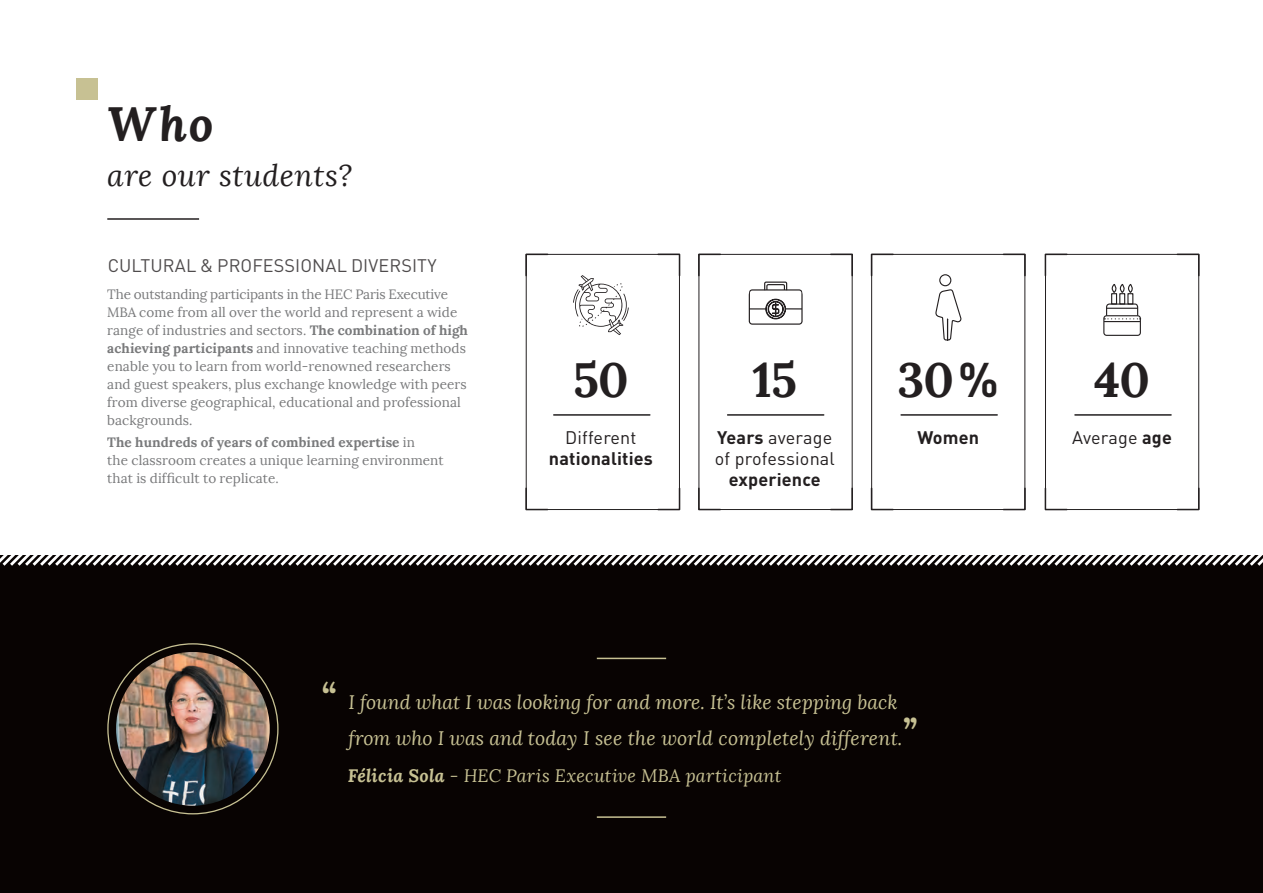
<style>
.page{position:relative;width:1263px;height:893px;background:#fff}
.page>*{position:absolute;margin:0;border:0;box-sizing:border-box;transform-origin:0 0}
.t1{font:700 48px "Lora";letter-spacing:-.02em;color:#231f20}
.t2{font:italic 700 48px "Lora";color:#231f20}
.t3{font:italic 30px "Lora";letter-spacing:.02em;color:#231f20}
.t4{font:italic 19.5px/36px "Lora";color:#c7c193}
.t5{font:18px/21px "DIN Pro";letter-spacing:.01em;color:#231f20}
.t6{font:italic 18px "Lora";letter-spacing:.01em;color:#c7c193}
.t7{font:700 18px "DIN Pro";letter-spacing:.01em;color:#231f20}
.t8{font:13.5px/18px "Lora";letter-spacing:.005em;color:#57585a}
.s1{font-weight:700}
.s2{font-family:"DIN Pro"}
.s3{font-weight:700;font-size:36px}
</style>
<div class="page">
<div style="left:0;top:555px;width:1263px;height:338px;background:#080302"></div>
<svg style="left:0;top:555px;width:1263px;height:11px"></svg>
<hr style="left:107px;top:218px;width:92px;height:2px;background:#231f20">
<div style="left:77px;top:78px;width:21px;height:21px;background:#c7c193"></div>
<svg style="left:1176px;top:253px;width:24px;height:24px"></svg>
<svg style="left:829px;top:253px;width:24px;height:24px"></svg>
<svg style="left:525px;top:253px;width:24px;height:24px"></svg>
<svg style="left:870px;top:253px;width:24px;height:23px"></svg>
<svg style="left:1044px;top:488px;width:24px;height:23px"></svg>
<svg style="left:698px;top:487px;width:23px;height:24px"></svg>
<svg style="left:657px;top:488px;width:24px;height:23px"></svg>
<svg style="left:1003px;top:487px;width:23px;height:24px"></svg>
<hr style="left:554px;top:414px;width:96px;height:2px;background:#231f20">
<svg style="left:573px;top:275px;width:56px;height:60px"></svg>
<hr style="left:901px;top:414px;width:96px;height:2px;background:#231f20">
<hr style="left:728px;top:414px;width:96px;height:2px;background:#231f20">
<hr style="left:1075px;top:414px;width:96px;height:2px;background:#231f20">
<div style="left:1045px;top:254px;width:154px;height:256px;border:1px solid #231f20"></div>
<div style="left:699px;top:254px;width:153px;height:256px;border:1px solid #231f20"></div>
<div style="left:526px;top:254px;width:154px;height:256px;border:1px solid #231f20"></div>
<div style="left:871px;top:254px;width:154px;height:256px;border:1px solid #231f20"></div>
<svg style="left:749px;top:282px;width:54px;height:43px"></svg>
<div style="left:1103px;top:315px;width:38px;height:21px;border:1px solid #231f20;border-radius:3px"></div>
<div style="left:1111px;top:293px;width:6px;height:12px;border:1px solid #231f20"></div>
<div style="left:1119px;top:293px;width:6px;height:12px;border:1px solid #231f20"></div>
<svg style="left:1111px;top:284px;width:23px;height:11px"></svg>
<hr style="left:1104px;top:321px;width:36px;height:1px;background:#231f20">
<svg style="left:1104px;top:303px;width:37px;height:16px"></svg>
<svg style="left:935px;top:274px;width:26px;height:67px"></svg>
<svg style="left:1044px;top:253px;width:24px;height:24px"></svg>
<svg style="left:1176px;top:487px;width:24px;height:24px"></svg>
<svg style="left:1002px;top:253px;width:24px;height:24px"></svg>
<svg style="left:870px;top:487px;width:24px;height:24px"></svg>
<svg style="left:698px;top:253px;width:24px;height:24px"></svg>
<svg style="left:829px;top:487px;width:24px;height:24px"></svg>
<svg style="left:656px;top:253px;width:25px;height:24px"></svg>
<svg style="left:525px;top:487px;width:24px;height:24px"></svg>
<hr style="left:597px;top:658px;width:69px;height:1px;background:#c7c193">
<hr style="left:597px;top:816px;width:69px;height:2px;background:#c7c193">
<img style="left:116px;top:652px;width:154px;height:154px;border-radius:77px">
<h1 class="t2" style="left:107px;top:91px;width:108px">Who</h1>
<h2 class="t3" style="left:107px;top:157px;width:247px">are our students?</h2>
<h3 class="t5" style="left:107px;top:253px;width:331px">CULTURAL &amp; PROFESSIONAL DIVERSITY</h3>
<p class="t8" style="left:107px;top:285px;width:362px">The outstanding participants in the HEC Paris Executive MBA come from all over the world and represent a wide range of industries and sectors. <span class="s1">The combination of high achieving participants</span> and innovative teaching methods enable you to learn from world-renowned researchers and guest speakers, plus exchange knowledge with peers from diverse geographical, educational and professional backgrounds.</p>
<p class="t8" style="left:107px;top:433px;width:338px"><span class="s1">The hundreds of years of combined expertise</span> in<br>the classroom creates a unique learning environment that is difficult to replicate.</p>
<h1 class="t1" style="left:573px;top:348px;width:57px">50</h1>
<h3 class="t5" style="left:565px;top:425px;width:73px">Different</h3>
<h3 class="t7" style="left:549px;top:443px;width:106px">nationalities</h3>
<h1 class="t1" style="left:752px;top:348px;width:46px">15</h1>
<h3 class="t5" style="left:715px;top:425px;width:122px"><span class="s1">Years</span> average of professional</h3>
<h3 class="t7" style="left:729px;top:464px;width:94px">experience</h3>
<h1 class="t1" style="left:898px;top:348px;width:103px">30<span class="s2">%</span></h1>
<h3 class="t7" style="left:917px;top:422px;width:63px">Women</h3>
<h1 class="t1" style="left:1094px;top:348px;width:57px">40</h1>
<h3 class="t5" style="left:1072px;top:425px;width:101px">Average <span class="s1">age</span></h3>
<h3 class="t4" style="left:348px;top:684px;width:570px;text-indent:-27px"><span class="s3">“</span> I found what I was looking for and more. It’s like stepping back from who I was and today I see the world completely different.<span class="s3">”</span></h3>
<h3 class="t6" style="left:348px;top:765px;width:435px"><span class="s1">Félicia Sola</span> - HEC Paris Executive MBA participant</h3>
</div>
